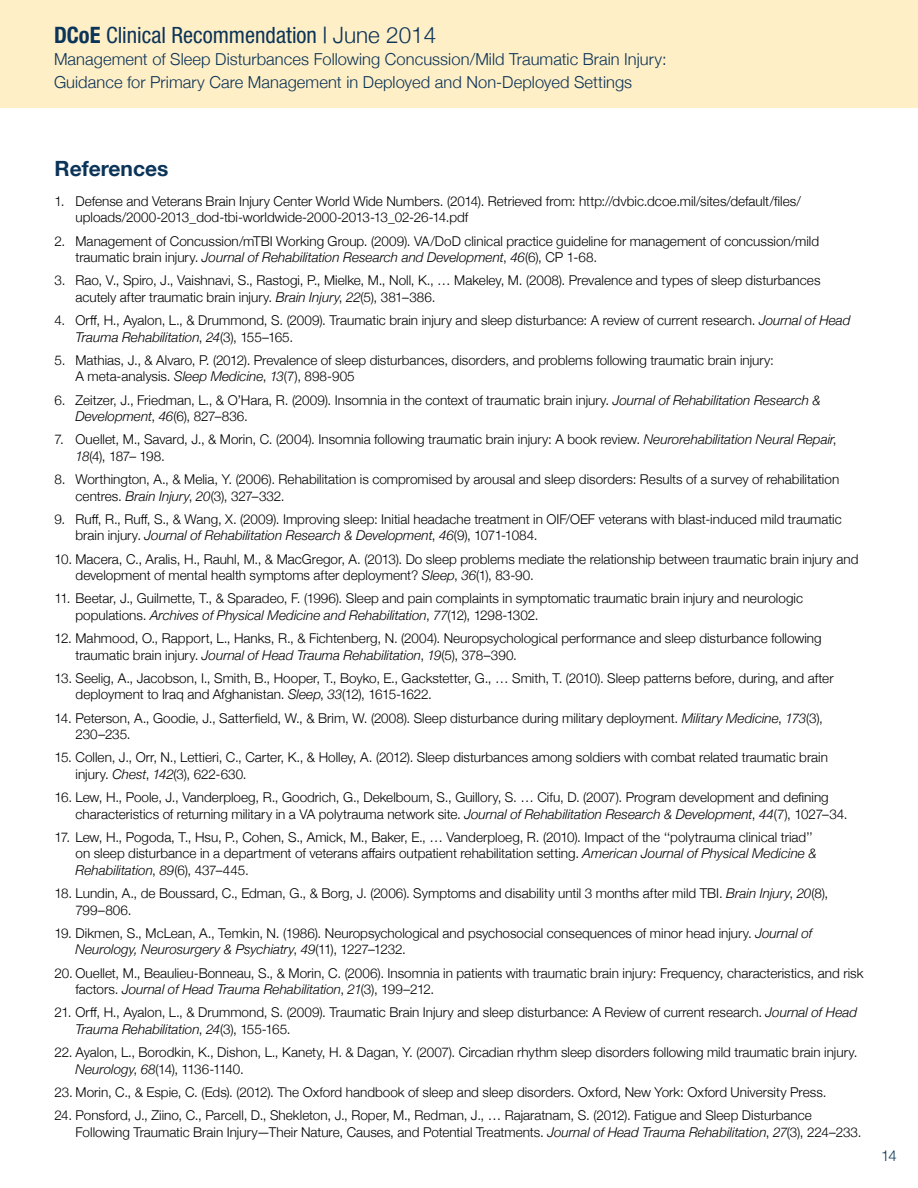
<style>
.page{position:relative;width:918px;height:1188px;background:#fff}
.page>*{position:absolute;margin:0;border:0;box-sizing:border-box;transform-origin:0 0}
.t1{font:condensed 22.5px "Helvetica Neue LT Std";color:#0b3459}
.t2{font:700 21px "Helvetica Neue";color:#0b3459}
.t3{font:300 16.5px/22.5px "Helvetica Neue";letter-spacing:.005em;color:#0b3459}
.t4{font:300 15px "Helvetica Neue";color:#0b3459}
.t5{font:300 13.5px/16.5px "Helvetica Neue";color:#000}
.s1{font-family:"Helvetica Neue";font-weight:700}
.s2{font-family:"Helvetica Neue";font-weight:300;font-stretch:normal}
.s3{font-style:italic}
</style>
<div class="page">
<div style="left:0;top:0;width:918px;height:108px;background:#ffefc6"></div>
<h1 class="t1" style="left:54px;top:22px;width:384px"><span class="s1">DCoE</span> Clinical Recommendation | <span class="s2">June 2014</span></h1>
<p class="t3" style="left:54px;top:47px;width:614px">Management of Sleep Disturbances Following Concussion/Mild Traumatic Brain Injury:<br>Guidance for Primary Care Management in Deployed and Non-Deployed Settings</p>
<h2 class="t2" style="left:55px;top:152px;width:115px">References</h2>
<p class="t5" style="left:76px;top:192px;width:727px;text-indent:-21px">1. Defense and Veterans Brain Injury Center World Wide Numbers. (2014). Retrieved from: http://dvbic.dcoe.mil/sites/default/files/ uploads/2000-2013_dod-tbi-worldwide-2000-2013-13_02-26-14.pdf</p>
<p class="t5" style="left:76px;top:232px;width:745px;text-indent:-21px">2. Management of Concussion/mTBI Working Group. (2009). VA/DoD clinical practice guideline for management of concussion/mild traumatic brain injury. <span class="s3">Journal of Rehabilitation Research and Development</span>, <span class="s3">46</span>(6), CP 1-68.</p>
<p class="t5" style="left:76px;top:272px;width:747px;text-indent:-21px">3. Rao, V., Spiro, J., Vaishnavi, S., Rastogi, P., Mielke, M., Noll, K., … Makeley, M. (2008). Prevalence and types of sleep disturbances acutely after traumatic brain injury. <span class="s3">Brain Injury</span>, <span class="s3">22</span>(5), 381–386.</p>
<p class="t5" style="left:76px;top:311px;width:777px;text-indent:-21px">4. Orff, H., Ayalon, L., &amp; Drummond, S. (2009). Traumatic brain injury and sleep disturbance: A review of current research. <span class="s3">Journal of Head<br>Trauma Rehabilitation</span>, <span class="s3">24</span>(3), 155–165.</p>
<p class="t5" style="left:76px;top:351px;width:700px;text-indent:-21px">5. Mathias, J., &amp; Alvaro, P. (2012). Prevalence of sleep disturbances, disorders, and problems following traumatic brain injury:<br>A meta-analysis. <span class="s3">Sleep Medicine</span>, <span class="s3">13</span>(7), 898-905</p>
<p class="t5" style="left:76px;top:391px;width:747px;text-indent:-21px">6. Zeitzer, J., Friedman, L., &amp; O’Hara, R. (2009). Insomnia in the context of traumatic brain injury. <span class="s3">Journal of Rehabilitation Research &amp;<br>Development</span>, <span class="s3">46</span>(6), 827–836.</p>
<p class="t5" style="left:76px;top:431px;width:763px;text-indent:-21px">7. Ouellet, M., Savard, J., &amp; Morin, C. (2004). Insomnia following traumatic brain injury: A book review. <span class="s3">Neurorehabilitation Neural Repair</span>,<br><span class="s3">18</span>(4), 187– 198.</p>
<p class="t5" style="left:76px;top:470px;width:765px;text-indent:-21px">8. Worthington, A., &amp; Melia, Y. (2006). Rehabilitation is compromised by arousal and sleep disorders: Results of a survey of rehabilitation centres. <span class="s3">Brain Injury</span>, <span class="s3">20</span>(3), 327–332.</p>
<p class="t5" style="left:76px;top:510px;width:768px;text-indent:-21px">9. Ruff, R., Ruff, S., &amp; Wang, X. (2009). Improving sleep: Initial headache treatment in OIF/OEF veterans with blast-induced mild traumatic brain injury. <span class="s3">Journal of Rehabilitation Research &amp; Development</span>, <span class="s3">46</span>(9), 1071-1084.</p>
<p class="t5" style="left:76px;top:550px;width:784px;text-indent:-21px">10. Macera, C., Aralis, H., Rauhl, M., &amp; MacGregor, A. (2013). Do sleep problems mediate the relationship between traumatic brain injury and development of mental health symptoms after deployment? <span class="s3">Sleep</span>, <span class="s3">36</span>(1), 83-90.</p>
<p class="t5" style="left:76px;top:590px;width:729px;text-indent:-21px">11. Beetar, J., Guilmette, T., &amp; Sparadeo, F. (1996). Sleep and pain complaints in symptomatic traumatic brain injury and neurologic populations. <span class="s3">Archives of Physical Medicine and Rehabilitation</span>, <span class="s3">77</span>(12), 1298-1302.</p>
<p class="t5" style="left:76px;top:629px;width:748px;text-indent:-21px">12. Mahmood, O., Rapport, L., Hanks, R., &amp; Fichtenberg, N. (2004). Neuropsychological performance and sleep disturbance following traumatic brain injury. <span class="s3">Journal of Head Trauma Rehabilitation</span>, <span class="s3">19</span>(5), 378–390.</p>
<p class="t5" style="left:76px;top:669px;width:760px;text-indent:-21px">13. Seelig, A., Jacobson, I., Smith, B., Hooper, T., Boyko, E., Gackstetter, G., … Smith, T. (2010). Sleep patterns before, during, and after deployment to Iraq and Afghanistan. <span class="s3">Sleep</span>, <span class="s3">33</span>(12), 1615-1622.</p>
<p class="t5" style="left:76px;top:709px;width:749px;text-indent:-21px">14. Peterson, A., Goodie, J., Satterfield, W., &amp; Brim, W. (2008). Sleep disturbance during military deployment. <span class="s3">Military Medicine</span>, <span class="s3">173</span>(3),<br>230–235.</p>
<p class="t5" style="left:76px;top:749px;width:754px;text-indent:-21px">15. Collen, J., Orr, N., Lettieri, C., Carter, K., &amp; Holley, A. (2012). Sleep disturbances among soldiers with combat related traumatic brain injury. <span class="s3">Chest</span>, <span class="s3">142</span>(3), 622-630.</p>
<p class="t5" style="left:76px;top:788px;width:774px;text-indent:-21px">16. Lew, H., Poole, J., Vanderploeg, R., Goodrich, G., Dekelboum, S., Guillory, S. … Cifu, D. (2007). Program development and defining characteristics of returning military in a VA polytrauma network site. <span class="s3">Journal of Rehabilitation Research &amp; Development</span>, <span class="s3">44</span>(7), 1027–34.</p>
<p class="t5" style="left:76px;top:828px;width:743px;text-indent:-21px">17. Lew, H., Pogoda, T., Hsu, P., Cohen, S., Amick, M., Baker, E., … Vanderploeg, R. (2010). Impact of the ‘‘polytrauma clinical triad’’ on sleep disturbance in a department of veterans affairs outpatient rehabilitation setting. <span class="s3">American Journal of Physical Medicine &amp;<br>Rehabilitation</span>, <span class="s3">89</span>(6), 437–445.</p>
<p class="t5" style="left:76px;top:884px;width:754px;text-indent:-21px">18. Lundin, A., de Boussard, C., Edman, G., &amp; Borg, J. (2006). Symptoms and disability until 3 months after mild TBI. <span class="s3">Brain Injury</span>, <span class="s3">20</span>(8),<br>799–806.</p>
<p class="t5" style="left:76px;top:924px;width:738px;text-indent:-21px">19. Dikmen, S., McLean, A., Temkin, N. (1986). Neuropsychological and psychosocial consequences of minor head injury. <span class="s3">Journal of<br>Neurology, Neurosurgery &amp; Psychiatry</span>, <span class="s3">49</span>(11), 1227–1232.</p>
<p class="t5" style="left:76px;top:964px;width:789px;text-indent:-21px">20. Ouellet, M., Beaulieu-Bonneau, S., &amp; Morin, C. (2006). Insomnia in patients with traumatic brain injury: Frequency, characteristics, and risk factors. <span class="s3">Journal of Head Trauma Rehabilitation</span>, <span class="s3">21</span>(3), 199–212.</p>
<p class="t5" style="left:76px;top:1004px;width:783px;text-indent:-21px">21. Orff, H., Ayalon, L., &amp; Drummond, S. (2009). Traumatic Brain Injury and sleep disturbance: A Review of current research. <span class="s3">Journal of Head<br>Trauma Rehabilitation</span>, <span class="s3">24</span>(3), 155-165.</p>
<p class="t5" style="left:76px;top:1043px;width:783px;text-indent:-21px">22. Ayalon, L., Borodkin, K., Dishon, L., Kanety, H. &amp; Dagan, Y. (2007). Circadian rhythm sleep disorders following mild traumatic brain injury.<br><span class="s3">Neurology</span>, <span class="s3">68</span>(14), 1136-1140.</p>
<p class="t5" style="left:55px;top:1083px;width:773px">23. Morin, C., &amp; Espie, C. (Eds). (2012). The Oxford handbook of sleep and sleep disorders. Oxford, New York: Oxford University Press.</p>
<p class="t5" style="left:76px;top:1106px;width:788px;text-indent:-21px">24. Ponsford, J., Ziino, C., Parcell, D., Shekleton, J., Roper, M., Redman, J., … Rajaratnam, S. (2012). Fatigue and Sleep Disturbance<br>Following Traumatic Brain Injury—Their Nature, Causes, and Potential Treatments. <span class="s3">Journal of Head Trauma Rehabilitation</span>, <span class="s3">27</span>(3), 224–233.</p>
<p class="t4" style="left:881px;top:1144px;width:17px">14</p>
</div>
